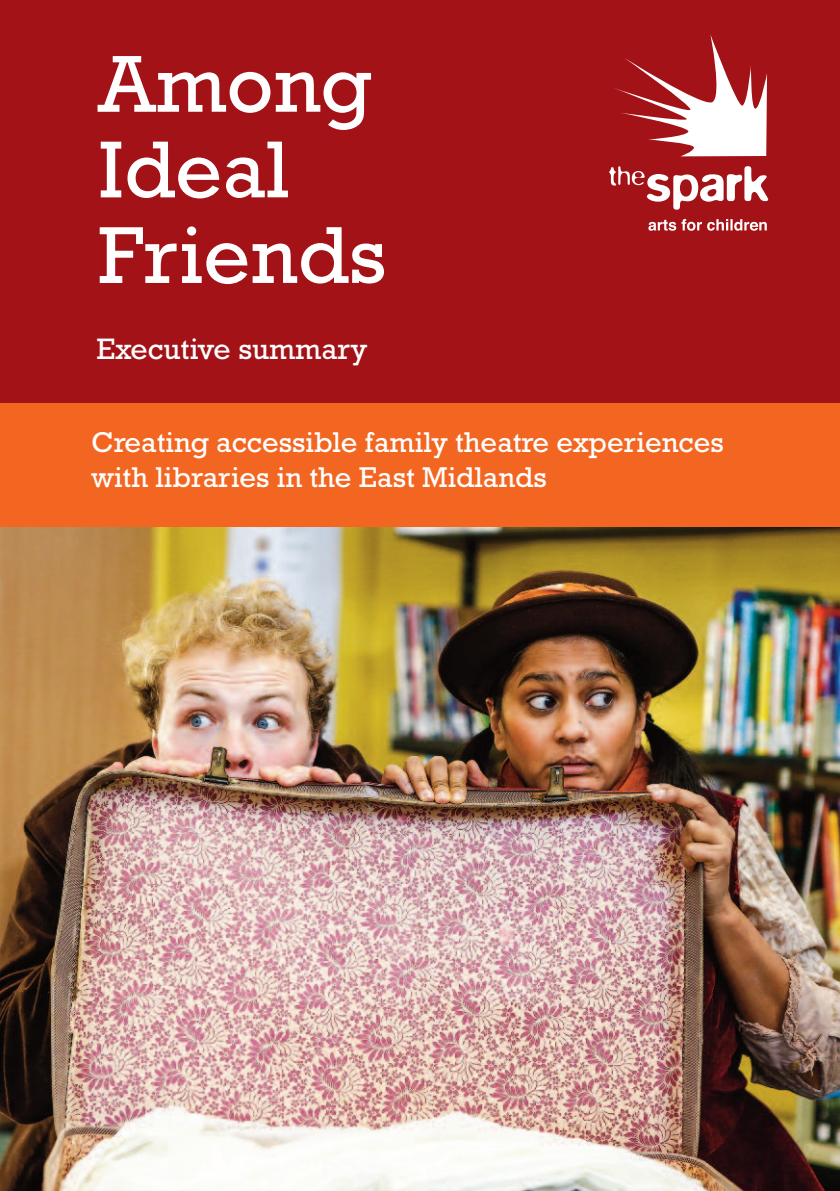
<style>
.page{position:relative;width:840px;height:1191px;background:#fff}
.page>*{position:absolute;margin:0;border:0;box-sizing:border-box;transform-origin:0 0}
.t1{font:82px/85.6px "Rockwell";color:#fff}
.t2{font:30px "Rockwell";color:#fff}
.t3{font:29px/34.8px "Rockwell";color:#fff}
</style>
<div class="page">
<div style="left:0;top:0;width:839px;height:510px;background:#a31217"></div>
<img style="left:0;top:526px;width:839px;height:665px">
<svg style="left:648px;top:219px;width:118px;height:12px"></svg>
<svg style="left:614px;top:35px;width:152px;height:121px"></svg>
<svg style="left:609px;top:166px;width:158px;height:44px"></svg>
<div style="left:0;top:403px;width:839px;height:123px;background:#f36621"></div>
<h1 class="t1" style="left:98px;top:41px;width:289px">Among<br>Ideal<br>Friends</h1>
<p class="t2" style="left:96px;top:331px;width:272px">Executive summary</p>
<p class="t3" style="left:92px;top:424px;width:633px">Creating accessible family theatre experiences with libraries in the East Midlands</p>
</div>
